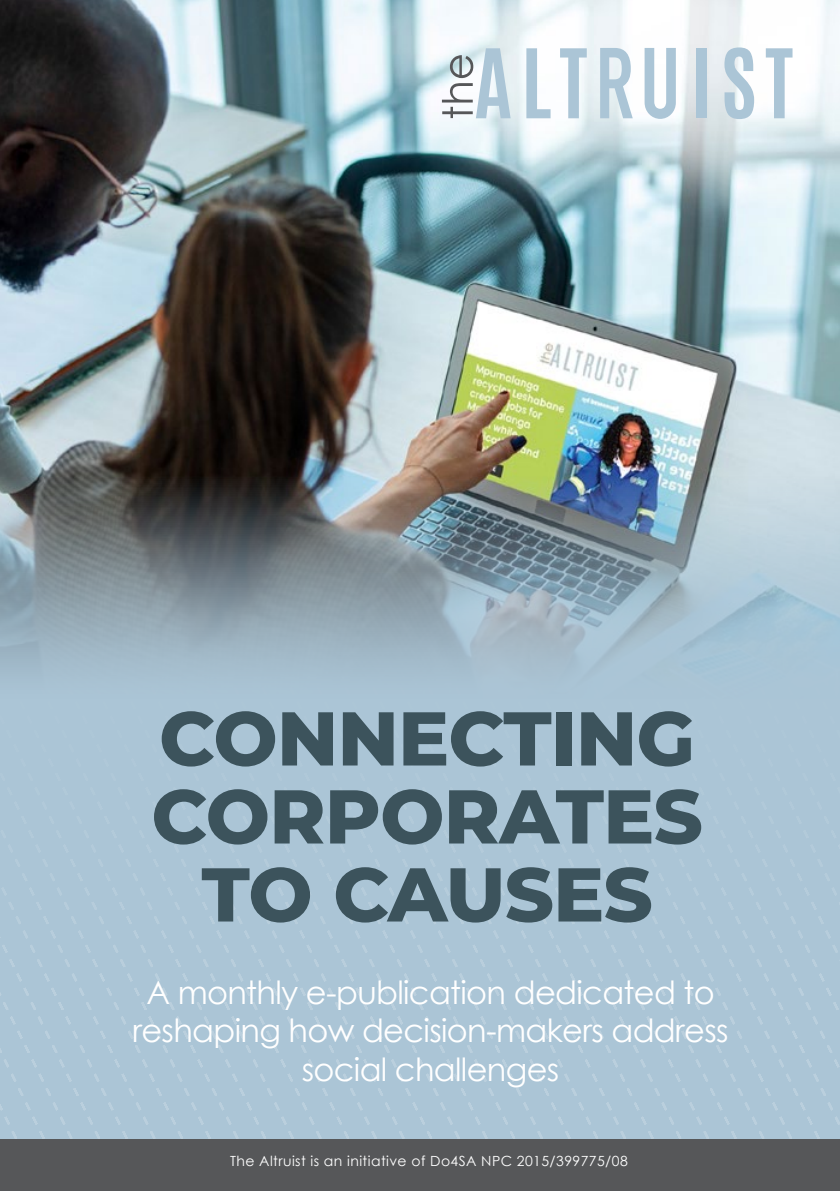
<style>
.page{position:relative;width:840px;height:1191px;background:#fff}
.page>*{position:absolute;margin:0;border:0;box-sizing:border-box;transform-origin:0 0}
.t1{font:800 76px/78px "Montserrat";letter-spacing:-.01em;color:#3c535c;text-align:center}
.t2{font:32px/38.4px "Century Gothic";letter-spacing:-.02em;color:#fff;text-align:center}
.t3{font:14px "Century Gothic";letter-spacing:.03em;color:#fff}
</style>
<div class="page">
<img style="left:0;top:0;width:839px;height:473px">
<svg style="left:441px;top:48px;width:69px;height:70px"></svg>
<svg style="left:526px;top:48px;width:24px;height:70px"></svg>
<svg style="left:559px;top:48px;width:27px;height:70px"></svg>
<svg style="left:599px;top:48px;width:33px;height:70px;background:#c4d6e2"></svg>
<svg style="left:644px;top:48px;width:31px;height:71px"></svg>
<div style="left:695px;top:48px;width:11px;height:70px;background:#abc5d6"></div>
<svg style="left:724px;top:47px;width:29px;height:72px"></svg>
<svg style="left:765px;top:48px;width:27px;height:70px"></svg>
<img style="left:0;top:473px;width:839px;height:140px">
<svg style="left:3px;top:613px;width:28px;height:527px;background:#a9c2d3"></svg>
<svg style="left:31px;top:613px;width:27px;height:527px;background:#a9c2d3"></svg>
<svg style="left:58px;top:613px;width:28px;height:527px;background:#a9c3d3"></svg>
<svg style="left:86px;top:613px;width:27px;height:527px;background:#a9c3d3"></svg>
<svg style="left:113px;top:613px;width:28px;height:527px;background:#a9c3d3"></svg>
<svg style="left:141px;top:613px;width:28px;height:527px;background:#a9c3d3"></svg>
<svg style="left:169px;top:613px;width:27px;height:527px;background:#a9c2d3"></svg>
<svg style="left:196px;top:613px;width:28px;height:527px;background:#a9c2d3"></svg>
<svg style="left:224px;top:613px;width:28px;height:527px;background:#a9c2d3"></svg>
<svg style="left:252px;top:613px;width:27px;height:527px;background:#a9c2d3"></svg>
<svg style="left:279px;top:613px;width:28px;height:527px;background:#a9c3d3"></svg>
<svg style="left:307px;top:613px;width:28px;height:527px;background:#a9c3d3"></svg>
<svg style="left:335px;top:613px;width:27px;height:527px;background:#a9c2d3"></svg>
<svg style="left:362px;top:613px;width:28px;height:527px;background:#a9c2d3"></svg>
<svg style="left:390px;top:613px;width:28px;height:527px;background:#a9c2d3"></svg>
<svg style="left:418px;top:613px;width:27px;height:527px;background:#a9c2d3"></svg>
<svg style="left:445px;top:613px;width:28px;height:527px;background:#aac4d4"></svg>
<svg style="left:473px;top:613px;width:28px;height:527px;background:#abc4d4"></svg>
<svg style="left:501px;top:613px;width:27px;height:527px;background:#aac3d4"></svg>
<svg style="left:528px;top:613px;width:28px;height:527px;background:#aac3d3"></svg>
<svg style="left:556px;top:613px;width:27px;height:527px;background:#aac3d4"></svg>
<div style="left:583px;top:613px;width:28px;height:527px;background:#abc5d6"></div>
<div style="left:611px;top:613px;width:28px;height:527px;background:#abc5d6"></div>
<svg style="left:639px;top:613px;width:27px;height:527px;background:#aac4d5"></svg>
<div style="left:666px;top:613px;width:28px;height:527px;background:#abc5d6"></div>
<div style="left:694px;top:613px;width:28px;height:527px;background:#abc5d6"></div>
<svg style="left:722px;top:613px;width:27px;height:527px;background:#aac4d5"></svg>
<div style="left:749px;top:613px;width:28px;height:527px;background:#abc5d6"></div>
<div style="left:777px;top:613px;width:62px;height:527px;background:#abc5d6"></div>
<div style="left:0;top:1140px;width:839px;height:51px;background:#565759"></div>
<h1 class="t1" style="left:151px;top:695px;width:552px">CONNECTING<br>CORPORATES<br>TO CAUSES</h1>
<p class="t2" style="left:132px;top:972px;width:597px">A monthly e-publication dedicated to reshaping how decision-makers address social challenges</p>
<p class="t3" style="left:230px;top:1150px;width:399px">The Altruist is an initiative of Do4SA NPC 2015/399775/08</p>
</div>
